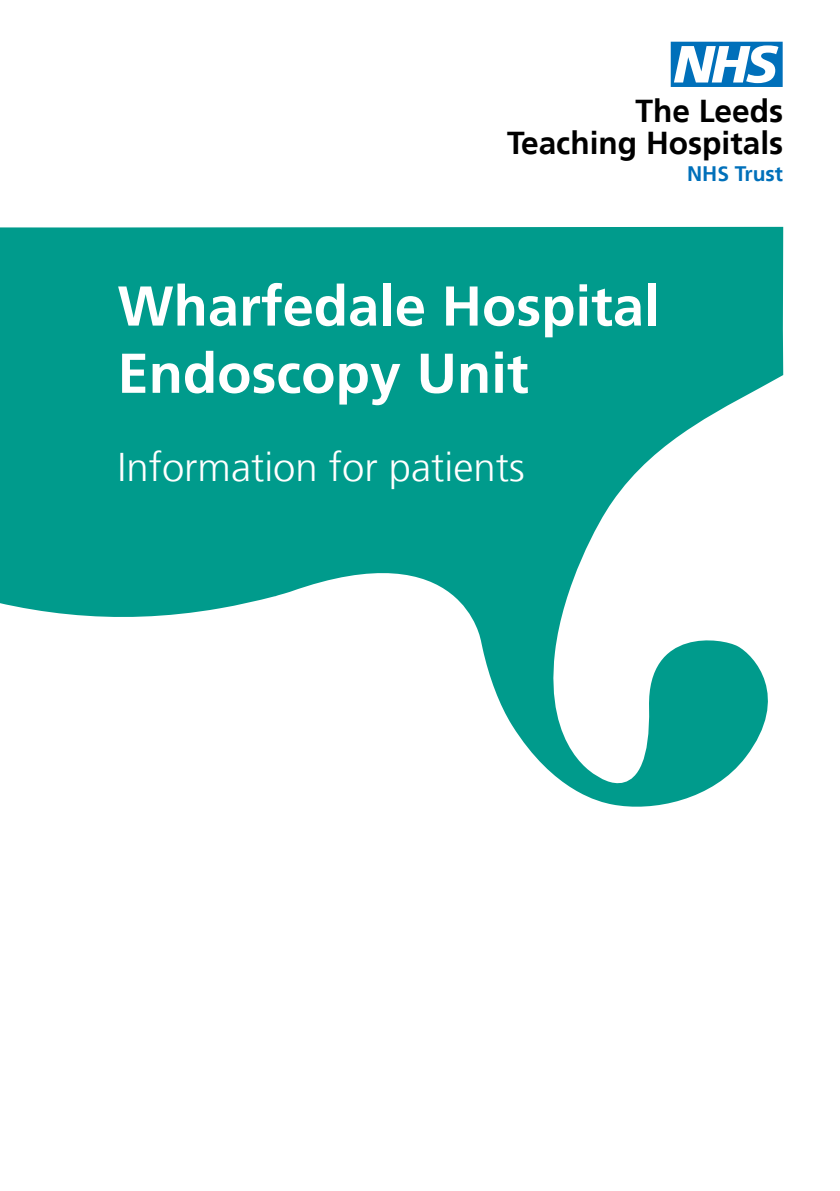
<style>
.page{position:relative;width:840px;height:1191px;background:#fff}
.page>*{position:absolute;margin:0;border:0;box-sizing:border-box;transform-origin:0 0}
.t1{font:63.4px "NHS";color:#0070ba}
.Cover_title_A{font:700 56px/67.2px "Frutiger LT";color:#fff}
.Cover_title_B{font:300 40px "Frutiger LT";color:#fff}
.t2{font:700 31.6px "Frutiger LT";color:#000}
.t3{font:700 21px "Frutiger LT";color:#0070ba}
</style>
<div class="page">
<svg style="left:0;top:226px;width:784px;height:581px;fill:#009b8c"></svg>
<p class="t1" style="left:670px;top:29px;width:113px">n</p>
<p class="t2" style="left:635px;top:92px;width:149px">The Leeds</p>
<p class="t2" style="left:506px;top:125px;width:277px">Teaching Hospitals</p>
<p class="t3" style="left:686px;top:162px;width:97px">NHS Trust</p>
<p class="Cover_title_A" style="left:117px;top:273px;width:543px">Wharfedale Hospital<br>Endoscopy Unit</p>
<p class="Cover_title_B" style="left:117px;top:444px;width:408px">Information for patients</p>
</div>
